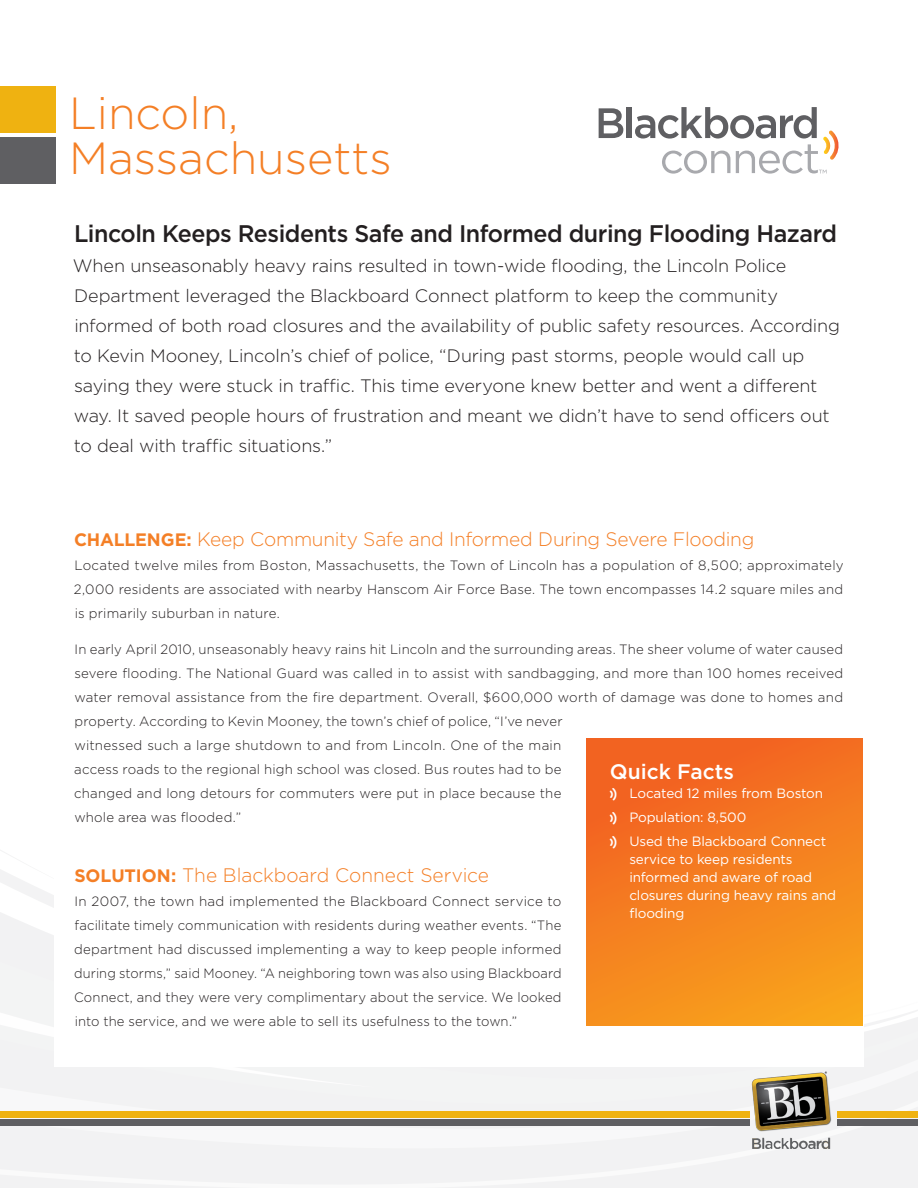
<style>
.page{position:relative;width:918px;height:1188px;background:#fff}
.page>*{position:absolute;margin:0;border:0;box-sizing:border-box;transform-origin:0 0}
.Main_title{font:300 45px/45px "Gotham";color:#f47f26}
.intro_title{font:500 24px "Gotham";letter-spacing:-.02em;color:#231f20}
.callout_white_title{font:500 21px "Gotham";color:#fff}
.subtitle{font:300 19.5px "Gotham";letter-spacing:-.01em;color:#f47f26}
.intro{font:300 18px/30px "Gotham";letter-spacing:-.01em;color:#231f20}
.body{font:300 13.5px/24px "Gotham";letter-spacing:.015em;color:#231f20;text-align:justify}
.bullets_with_radio_m{font:13.5px/18px "Gotham";letter-spacing:-.01em;color:#fff}
.s1{font-weight:700;font-size:18px}
.s2{font-family:"Bb Platform Logos"}
</style>
<div class="page">
<div style="left:245px;top:1166px;width:205px;height:22px;background:#f2f2f3"></div>
<div style="left:0;top:1014px;width:450px;height:152px;background:#f2f2f3"></div>
<svg style="left:0;top:851px;width:54px;height:121px;fill:#f5f5f5"></svg>
<div style="left:0;top:86px;width:56px;height:47px;background:#efb211"></div>
<div style="left:0;top:137px;width:56px;height:47px;background:#5f5f62"></div>
<div style="left:0;top:1111px;width:749px;height:6px;background:#efb211"></div>
<div style="left:0;top:1119px;width:749px;height:6px;background:#5f5f62"></div>
<svg style="left:450px;top:1010px;width:468px;height:178px"></svg>
<svg style="left:599px;top:108px;width:24px;height:30px"></svg>
<div style="left:627px;top:107px;width:5px;height:31px;background:#5f5f62"></div>
<svg style="left:635px;top:107px;width:204px;height:67px"></svg>
<div style="left:54px;top:509px;width:810px;height:557px;background:#fff"></div>
<div style="left:586px;top:738px;width:276px;height:288px;background:linear-gradient(to bottom,#f26222,#f89d1d)"></div>
<p class="Main_title" style="left:69px;top:89px;width:324px">Lincoln,<br>Massachusetts</p>
<p class="intro_title" style="left:74px;top:218px;width:765px">Lincoln Keeps Residents Safe and Informed during Flooding Hazard</p>
<p class="intro" style="left:73px;top:250px;width:769px">When unseasonably heavy rains resulted in town-wide flooding, the Lincoln Police Department leveraged the Blackboard Connect platform to keep the community informed of both road closures and the availability of public safety resources. According to Kevin Mooney, Lincoln’s chief of police, “During past storms, people would call up saying they were stuck in traffic. This time everyone knew better and went a different way. It saved people hours of frustration and meant we didn’t have to send officers out to deal with traffic situations.”</p>
<p class="subtitle" style="left:74px;top:527px;width:682px"><span class="s1">CHALLENGE:</span> Keep Community Safe and Informed During Severe Flooding</p>
<p class="body" style="left:74px;top:553px;width:771px">Located twelve miles from Boston, Massachusetts, the Town of Lincoln has a population of 8,500; approximately 2,000 residents are associated with nearby Hanscom Air Force Base. The town encompasses 14.2 square miles and is primarily suburban in nature.</p>
<p class="body" style="left:74px;top:637px;width:771px;text-align:left">In early April 2010, unseasonably heavy rains hit Lincoln and the surrounding areas. The sheer volume of water caused severe flooding. The National Guard was called in to assist with sandbagging, and more than 100 homes received water removal assistance from the fire department. Overall, $600,000 worth of damage was done to homes and property. According to Kevin Mooney, the town’s chief of police, “I’ve never<br>witnessed such a large shutdown to and from Lincoln. One of the main<br>access roads to the regional high school was closed. Bus routes had to be<br>changed and long detours for commuters were put in place because the<br>whole area was flooded.”</p>
<p class="callout_white_title" style="left:610px;top:758px;width:126px">Quick Facts</p>
<p class="bullets_with_radio_m" style="left:610px;top:784px;width:215px"><span class="s2">C</span> Located 12 miles from Boston</p>
<p class="bullets_with_radio_m" style="left:610px;top:808px;width:138px"><span class="s2">C</span> Population: 8,500</p>
<p class="bullets_with_radio_m" style="left:629px;top:832px;width:208px;text-indent:-20px"><span class="s2">C</span> Used the Blackboard Connect service to keep residents informed and aware of road closures during heavy rains and flooding</p>
<p class="subtitle" style="left:74px;top:863px;width:416px"><span class="s1">SOLUTION:</span> The Blackboard Connect Service</p>
<p class="body" style="left:74px;top:889px;width:489px">In 2007, the town had implemented the Blackboard Connect service to facilitate timely communication with residents during weather events. “The department had discussed implementing a way to keep people informed during storms,” said Mooney. “A neighboring town was also using Blackboard Connect, and they were very complimentary about the service. We looked into the service, and we were able to sell its usefulness to the town.”</p>
</div>
